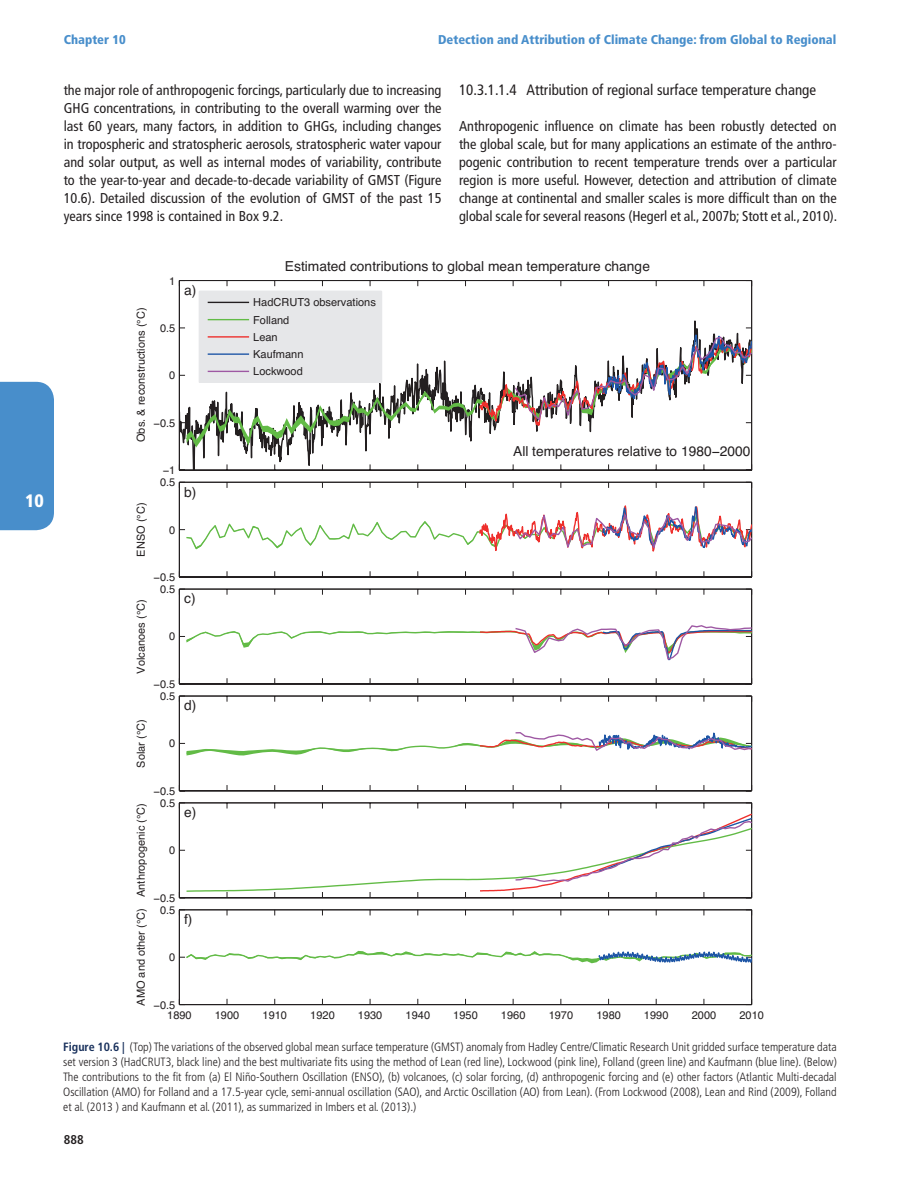
<style>
.page{position:relative;width:918px;height:1188px;background:#fff}
.page>*{position:absolute;margin:0;border:0;box-sizing:border-box;transform-origin:0 0}
.t1{font:900 condensed 18px "Frutiger LT Pro";color:#fff}
.Subhead_1_1_1_1_1{font:condensed 15px "Frutiger LT Pro";color:#231f20}
.Body{font:condensed 14.25px/18px "Frutiger LT Pro";color:#231f20;text-align:justify}
.t2{font:13.8px "Helvetica";color:#231f20}
.t3{font:900 condensed 12.75px "Frutiger LT Pro";color:#488ecb}
.t4{font:700 condensed 12.75px "Frutiger LT Pro";color:#231f20}
.Figure_Caption{font:300 condensed 12px/15px "Frutiger LT Pro";color:#231f20;text-align:justify}
.t5{font:11.1px/17.2px "Helvetica";color:#231f20}
.s1{font-weight:700;color:#172f5b}
</style>
<div class="page">
<div style="left:0;top:382px;width:54px;height:148px;background:#488ecb"></div>
<hr style="left:179px;top:470px;width:573px;height:1px;background:#231f20">
<hr style="left:179px;top:280px;width:573px;height:1px;background:#231f20">
<svg style="left:179px;top:281px;width:573px;height:189px"></svg>
<svg style="left:185px;top:342px;width:567px;height:104px"></svg>
<svg style="left:478px;top:328px;width:274px;height:105px"></svg>
<svg style="left:199px;top:281px;width:183px;height:102px;background:#e7e8ea"></svg>
<hr style="left:208px;top:302px;width:41px;height:1px;background:#231f20">
<hr style="left:208px;top:319px;width:41px;height:1px;background:#62bb46">
<hr style="left:208px;top:336px;width:41px;height:2px;background:#ee2f2c">
<hr style="left:208px;top:353px;width:41px;height:2px;background:#1e56a6">
<hr style="left:208px;top:371px;width:41px;height:1px;background:#9e58a3">
<div style="left:179px;top:482px;width:573px;height:95px;background:#fff;border:1px solid #fff"></div>
<svg style="left:180px;top:571px;width:5px;height:6px"></svg>
<hr style="left:179px;top:482px;width:1px;height:95px;background:#231f20">
<hr style="left:751px;top:482px;width:1px;height:95px;background:#231f20">
<hr style="left:179px;top:577px;width:573px;height:1px;background:#231f20">
<hr style="left:179px;top:482px;width:573px;height:1px;background:#231f20">
<svg style="left:180px;top:511px;width:299px;height:39px"></svg>
<svg style="left:479px;top:499px;width:273px;height:78px"></svg>
<div style="left:179px;top:589px;width:573px;height:95px;background:#fff;border:1px solid #fff"></div>
<svg style="left:746px;top:678px;width:5px;height:6px"></svg>
<svg style="left:180px;top:678px;width:5px;height:6px"></svg>
<hr style="left:179px;top:589px;width:1px;height:95px;background:#231f20">
<hr style="left:751px;top:589px;width:1px;height:95px;background:#231f20">
<hr style="left:179px;top:684px;width:573px;height:1px;background:#231f20">
<hr style="left:179px;top:589px;width:573px;height:1px;background:#231f20">
<svg style="left:180px;top:630px;width:299px;height:25px"></svg>
<svg style="left:479px;top:624px;width:273px;height:39px"></svg>
<hr style="left:179px;top:696px;width:1px;height:95px;background:#231f20">
<hr style="left:751px;top:696px;width:1px;height:95px;background:#231f20">
<hr style="left:179px;top:790px;width:573px;height:1px;background:#231f20">
<hr style="left:179px;top:696px;width:573px;height:1px;background:#231f20">
<svg style="left:180px;top:738px;width:299px;height:17px"></svg>
<svg style="left:479px;top:716px;width:273px;height:56px"></svg>
<hr style="left:179px;top:803px;width:1px;height:95px;background:#231f20">
<hr style="left:179px;top:803px;width:573px;height:1px;background:#231f20">
<svg style="left:180px;top:827px;width:299px;height:71px"></svg>
<svg style="left:479px;top:803px;width:273px;height:95px"></svg>
<div style="left:179px;top:909px;width:573px;height:96px;background:#fff;border:1px solid #fff"></div>
<hr style="left:179px;top:910px;width:1px;height:95px;background:#231f20">
<hr style="left:751px;top:910px;width:1px;height:95px;background:#231f20">
<hr style="left:179px;top:1004px;width:573px;height:1px;background:#231f20">
<hr style="left:179px;top:909px;width:573px;height:1px;background:#231f20">
<svg style="left:180px;top:951px;width:417px;height:12px"></svg>
<svg style="left:597px;top:948px;width:155px;height:17px"></svg>
<p class="t1" style="left:25px;top:490px;width:20px">10</p>
<p class="t3" style="left:64px;top:32px;width:63px">Chapter 10</p>
<p class="t3" style="left:438px;top:32px;width:400px">Detection and Attribution of Climate Change: from Global to Regional</p>
<p class="Body" style="left:64px;top:81px;width:379px">the major role of anthropogenic forcings, particularly due to increasing GHG concentrations, in contributing to the overall warming over the last 60 years, many factors, in addition to GHGs, including changes in tropospheric and stratospheric aerosols, stratospheric water vapour and solar output, as well as internal modes of variability, contribute to the year-to-year and decade-to-decade variability of GMST (Figure 10.6). Detailed discussion of the evolution of GMST of the past 15 years since 1998 is contained in Box 9.2.</p>
<p class="Subhead_1_1_1_1_1" style="left:459px;top:81px;width:359px">10.3.1.1.4 Attribution of regional surface temperature change</p>
<p class="Body" style="left:459px;top:117px;width:380px">Anthropogenic influence on climate has been robustly detected on the global scale, but for many applications an estimate of the anthro&shy;pogenic contribution to recent temperature trends over a particular region is more useful. However, detection and attribution of climate change at continental and smaller scales is more difficult than on the global scale for several reasons (Hegerl et al., 2007b; Stott et al., 2010).</p>
<p class="t5" style="left:169px;top:272px;width:8px">1</p>
<p class="t5" style="left:133px;top:442px;width:136px;rotate:-90deg">Obs. &amp; reconstructions (°C)</p>
<p class="t5" style="left:160px;top:320px;width:17px">0.5</p>
<p class="t5" style="left:169px;top:367px;width:8px">0</p>
<p class="t5" style="left:154px;top:415px;width:23px">−0.5</p>
<p class="t2" style="left:184px;top:279px;width:14px">a)</p>
<p class="t5" style="left:163px;top:462px;width:14px">−1</p>
<p class="t5" style="left:133px;top:557px;width:56px;rotate:-90deg">ENSO (°C)</p>
<p class="t5" style="left:160px;top:474px;width:17px">0.5</p>
<p class="t5" style="left:169px;top:521px;width:8px">0</p>
<p class="t5" style="left:154px;top:569px;width:23px">−0.5</p>
<p class="t5" style="left:133px;top:674px;width:76px;rotate:-90deg">Volcanoes (°C)</p>
<p class="t5" style="left:160px;top:581px;width:17px">0.5</p>
<p class="t5" style="left:169px;top:628px;width:8px">0</p>
<p class="t5" style="left:154px;top:676px;width:23px">−0.5</p>
<p class="t5" style="left:133px;top:768px;width:50px;rotate:-90deg">Solar (°C)</p>
<p class="t5" style="left:160px;top:688px;width:17px">0.5</p>
<p class="t5" style="left:169px;top:735px;width:8px">0</p>
<p class="t5" style="left:154px;top:783px;width:23px">−0.5</p>
<p class="t2" style="left:184px;top:481px;width:14px">b)</p>
<p class="t2" style="left:184px;top:588px;width:13px">c)</p>
<p class="t2" style="left:184px;top:695px;width:14px">d)</p>
<p class="t5" style="left:160px;top:795px;width:17px">0.5</p>
<p class="t5" style="left:133px;top:897px;width:95px;rotate:-90deg">Anthropogenic (°C)</p>
<p class="t2" style="left:184px;top:802px;width:14px">e)</p>
<p class="t5" style="left:169px;top:842px;width:8px">0</p>
<p class="t5" style="left:154px;top:890px;width:23px">−0.5</p>
<p class="t2" style="left:285px;top:256px;width:367px">Estimated contributions to global mean temperature change</p>
<p class="t5" style="left:253px;top:294px;width:124px">HadCRUT3 observations<br>Folland<br>Lean<br>Kaufmann<br>Lockwood</p>
<p class="t2" style="left:513px;top:441px;width:239px">All temperatures relative to 1980−2000</p>
<p class="t5" style="left:160px;top:902px;width:17px">0.5</p>
<p class="t5" style="left:133px;top:1006px;width:99px;rotate:-90deg">AMO and other (°C)</p>
<p class="t2" style="left:184px;top:909px;width:10px">f)</p>
<p class="Figure_Caption" style="left:63px;top:1039px;width:775px"><span class="s1">Figure 10.6 |</span> (Top) The variations of the observed global mean surface temperature (GMST) anomaly from Hadley Centre/Climatic Research Unit gridded surface temperature data set version 3 (HadCRUT3, black line) and the best multivariate fits using the method of Lean (red line), Lockwood (pink line), Folland (green line) and Kaufmann (blue line). (Below)<br>The contributions to the fit from (a) El Niño-Southern Oscillation (ENSO), (b) volcanoes, (c) solar forcing, (d) anthropogenic forcing and (e) other factors (Atlantic Multi-decadal Oscillation (AMO) for Folland and a 17.5-year cycle, semi-annual oscillation (SAO), and Arctic Oscillation (AO) from Lean). (From Lockwood (2008), Lean and Rind (2009), Folland et al. (2013 ) and Kaufmann et al. (2011), as summarized in Imbers et al. (2013).)</p>
<p class="t5" style="left:169px;top:949px;width:8px">0</p>
<p class="t5" style="left:154px;top:996px;width:23px">−0.5</p>
<p class="t5" style="left:167px;top:1007px;width:26px">1890</p>
<p class="t5" style="left:215px;top:1007px;width:26px">1900</p>
<p class="t5" style="left:263px;top:1007px;width:26px">1910</p>
<p class="t5" style="left:310px;top:1007px;width:26px">1920</p>
<p class="t5" style="left:358px;top:1007px;width:26px">1930</p>
<p class="t5" style="left:406px;top:1007px;width:26px">1940</p>
<p class="t5" style="left:453px;top:1007px;width:26px">1950</p>
<p class="t5" style="left:501px;top:1007px;width:26px">1960</p>
<p class="t5" style="left:549px;top:1007px;width:26px">1970</p>
<p class="t5" style="left:596px;top:1007px;width:26px">1980</p>
<p class="t5" style="left:644px;top:1007px;width:26px">1990</p>
<p class="t5" style="left:692px;top:1007px;width:26px">2000</p>
<p class="t5" style="left:739px;top:1007px;width:26px">2010</p>
<p class="t4" style="left:64px;top:1132px;width:21px">888</p>
</div>
